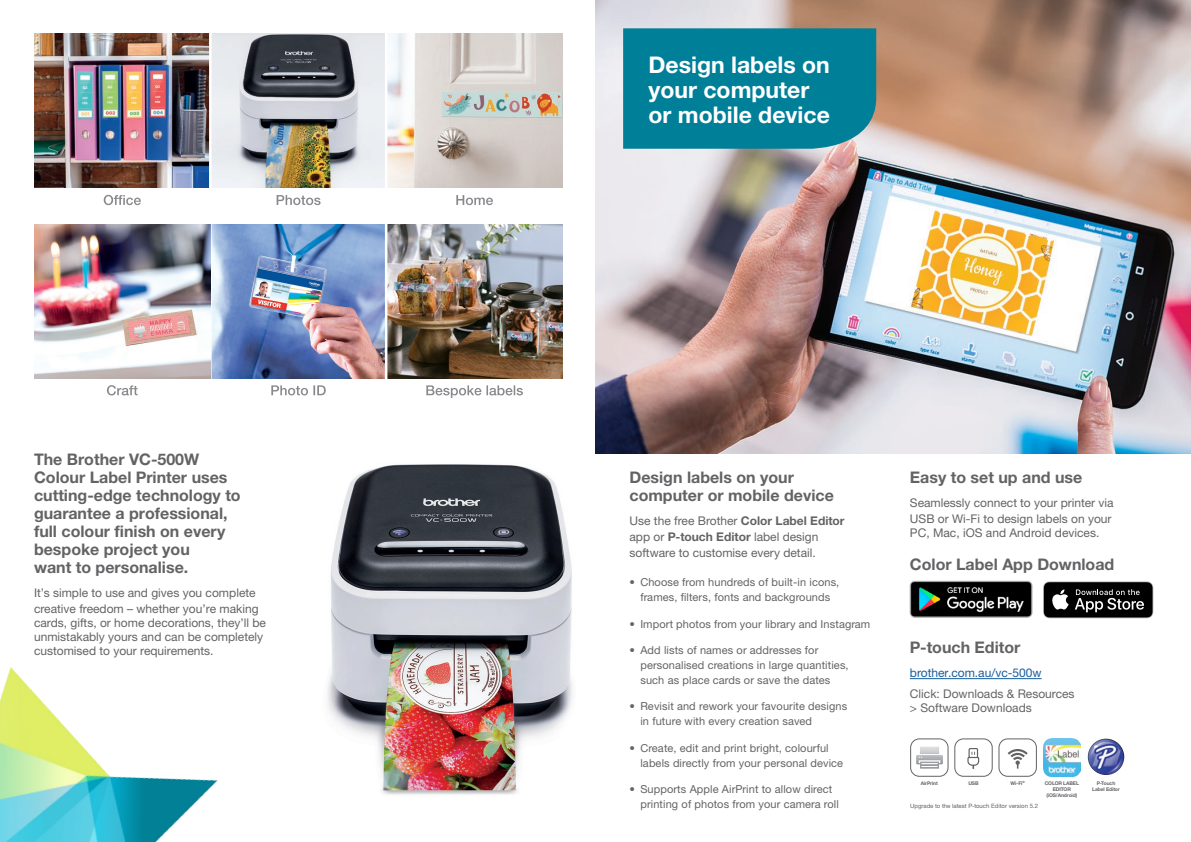
<style>
.page{position:relative;width:1191px;height:842px;background:#fff}
.page>*{position:absolute;margin:0;border:0;box-sizing:border-box;transform-origin:0 0}
.t1{font:700 23px/25.1px "Helvetica Neue LTW1 G";color:#fff}
.t2{font:700 16px/18px "Helvetica Neue LTW1 G";color:#636366}
.t3{font:12px/16px "Helvetica Neue LTW1 G";color:#636366}
.t4{font:12px "Helvetica Neue LTW1 G";color:#175d9e}
.t5{font:11px/15px "Helvetica Neue LTW1 G";letter-spacing:.01em;color:#636366}
.t6{font:6px "Helvetica Neue LTW1 G";color:#636366}
.t7{font:700 5px/6px "Helvetica Neue LTW1 G";letter-spacing:-.02em;color:#636366;text-align:center}
.s1{font-weight:700}
</style>
<div class="page">
<div style="left:954px;top:738px;width:38px;height:39px;border:1px solid #636366;border-radius:9px"></div>
<svg style="left:967px;top:748px;width:12px;height:21px"></svg>
<div style="left:910px;top:738px;width:38px;height:39px;border:1px solid #636366;border-radius:9px"></div>
<div style="left:998px;top:738px;width:38px;height:39px;border:1px solid #636366;border-radius:9px"></div>
<svg style="left:1007px;top:749px;width:20px;height:20px"></svg>
<svg style="left:104px;top:195px;width:37px;height:10px"></svg>
<svg style="left:107px;top:385px;width:31px;height:10px"></svg>
<svg style="left:276px;top:195px;width:44px;height:10px"></svg>
<svg style="left:271px;top:385px;width:55px;height:10px"></svg>
<svg style="left:456px;top:195px;width:37px;height:10px"></svg>
<svg style="left:426px;top:385px;width:97px;height:13px"></svg>
<img style="left:34px;top:34px;width:528px;height:154px">
<img style="left:34px;top:224px;width:528px;height:154px">
<hr style="left:209px;top:223px;width:3px;height:157px;background:#fff">
<hr style="left:209px;top:28px;width:3px;height:166px;background:#fff">
<hr style="left:385px;top:223px;width:2px;height:157px;background:#fff">
<hr style="left:385px;top:28px;width:2px;height:166px;background:#fff">
<img style="left:327px;top:464px;width:246px;height:331px">
<img style="left:595px;top:0;width:596px;height:453px">
<img style="left:1087px;top:738px;width:37px;height:37px;border-radius:18px">
<img style="left:916px;top:747px;width:27px;height:22px">
<img style="left:1043px;top:738px;width:37px;height:38px">
<hr style="left:910px;top:678px;width:131px;height:1px;background:#175d9e">
<div style="left:623px;top:28px;width:253px;height:121px;background:#007f98"></div>
<img style="left:0;top:667px;width:218px;height:175px">
<img style="left:909px;top:580px;width:124px;height:38px">
<svg style="left:1043px;top:581px;width:110px;height:37px;background:#333"></svg>
<p class="t2" style="left:34px;top:450px;width:208px">The Brother VC-500W<br>Colour Label Printer uses cutting-edge technology to guarantee a professional, full colour finish on every bespoke project you<br>want to personalise.</p>
<p class="t3" style="left:34px;top:585px;width:226px">It’s simple to use and gives you complete creative freedom – whether you’re making</p>
<p class="t3" style="left:34px;top:616px;width:233px;line-height:14px">cards, gifts, or home decorations, they’ll be unmistakably yours and can be completely customised to your requirements.</p>
<p class="t1" style="left:648px;top:52px;width:183px">Design labels on your computer or mobile device</p>
<p class="t2" style="left:629px;top:468px;width:206px">Design labels on your computer or mobile device</p>
<p class="t3" style="left:629px;top:513px;width:217px">Use the free Brother <span class="s1">Color Label Editor </span>app or <span class="s1">P-touch Editor</span> label design software to customise every detail.</p>
<p class="t5" style="left:629px;top:575px;width:211px;text-align:center">• Choose from hundreds of built-in icons, frames, filters, fonts and backgrounds</p>
<p class="t5" style="left:629px;top:616px;width:242px">• Import photos from your library and Instagram</p>
<p class="t5" style="left:640px;top:642px;width:210px;text-indent:-11px">• Add lists of names or addresses for personalised creations in large quantities, such as place cards or save the dates</p>
<p class="t5" style="left:640px;top:699px;width:208px;text-indent:-11px">• Revisit and rework your favourite designs in future with every creation saved</p>
<p class="t5" style="left:640px;top:740px;width:204px;text-indent:-11px">• Create, edit and print bright, colourful labels directly from your personal device</p>
<p class="t5" style="left:640px;top:781px;width:200px;text-indent:-11px">• Supports Apple AirPrint to allow direct printing of photos from your camera roll</p>
<p class="t2" style="left:910px;top:468px;width:174px">Easy to set up and use</p>
<p class="t3" style="left:910px;top:495px;width:205px">Seamlessly connect to your printer via<br>USB or Wi-Fi to design labels on your</p>
<p class="t3" style="left:910px;top:525px;width:191px">PC, Mac, iOS and Android devices.</p>
<p class="t2" style="left:910px;top:555px;width:206px">Color Label App Download</p>
<p class="t2" style="left:910px;top:638px;width:112px">P-touch Editor</p>
<p class="t4" style="left:910px;top:666px;width:133px">brother.com.au/vc-500w</p>
<p class="t3" style="left:910px;top:687px;width:166px;line-height:14px">Click: Downloads &amp; Resources &gt; Software Downloads</p>
<p class="t7" style="left:920px;top:780px;width:19px">AirPrint</p>
<p class="t7" style="left:968px;top:780px;width:12px">USB</p>
<p class="t7" style="left:1010px;top:780px;width:16px">Wi-Fi<sup>®</sup></p>
<p class="t7" style="left:1044px;top:780px;width:36px">COLOR LABEL<br>EDITOR</p>
<p class="t7" style="left:1046px;top:792px;width:32px">(iOS/Android)</p>
<p class="t6" style="left:910px;top:802px;width:129px">Upgrade to the latest P-touch Editor version 5.2</p>
<p class="t7" style="left:1096px;top:780px;width:20px">P-Touch</p>
<p class="t7" style="left:1092px;top:786px;width:29px">Label Editor</p>
</div>
